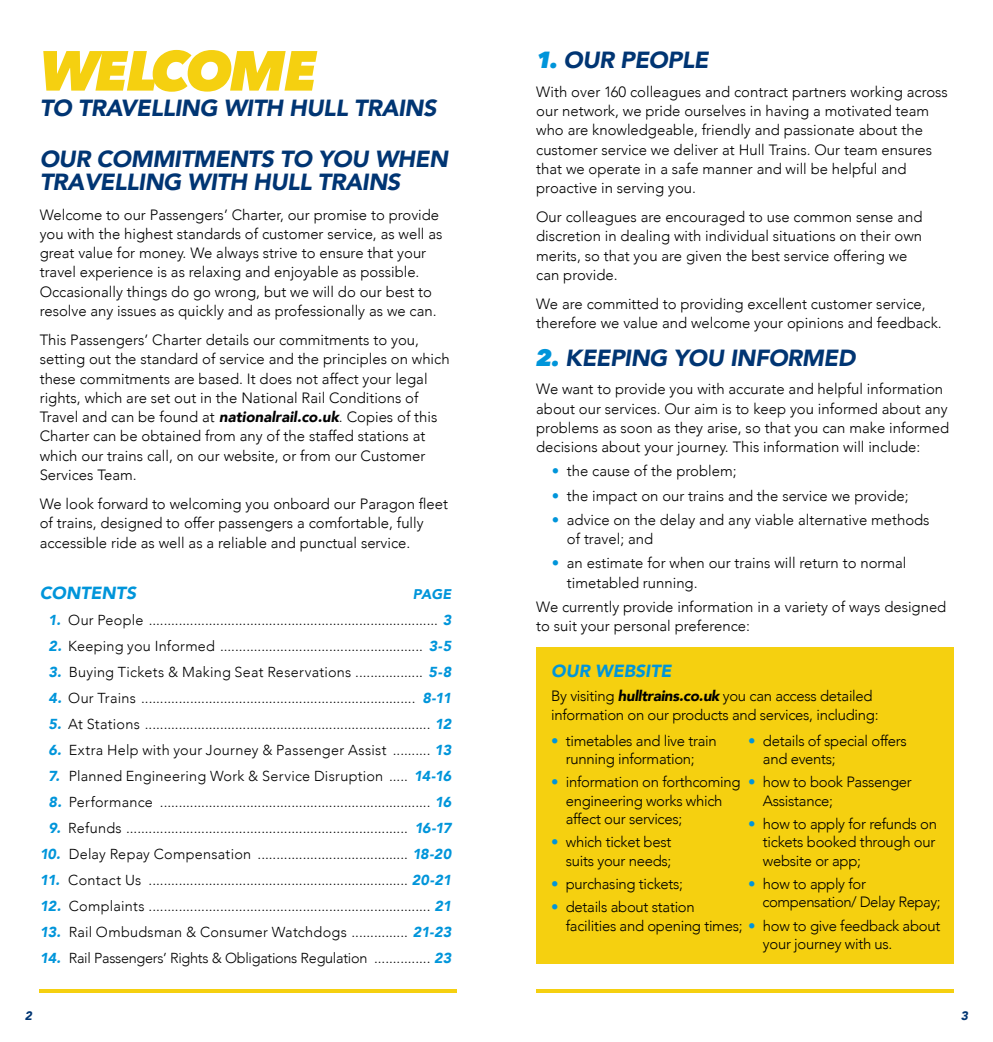
<style>
.page{position:relative;width:993px;height:1042px;background:#fff}
.page>*{position:absolute;margin:0;border:0;box-sizing:border-box;transform-origin:0 0}
.t1{font:italic 800 55.82px "Avenir Next";letter-spacing:-.055em;color:#f5d010}
.t2{font:italic 900 23.28px/50.9px "Avenir";letter-spacing:-.02em;color:#003573}
.t3{font:italic 900 17.5px "Avenir";color:#0095da}
.t4{font:300 14.88px/19.2px "Avenir";color:#000}
.t5{font:300 14.88px/18.4px "Avenir";letter-spacing:-.02em;color:#000}
.t6{font:300 14.88px/18.4px "Avenir";letter-spacing:-.03em;color:#000}
.t7{font:300 14.35px "Avenir";letter-spacing:.015em;color:#000}
.t8{font:300 14.35px "Avenir";letter-spacing:-.02em;color:#000}
.t9{font:italic 900 14px "Avenir";color:#0095da}
.t10{font:italic 900 12.25px "Avenir";color:#003573}
.s1{font-weight:900;font-style:italic}
.s2{font-weight:900;font-style:italic;color:#fff}
.s3{font-weight:900;font-style:italic;color:#0095da}
.s4{font-family:"Avenir Next";font-weight:800;color:#0095da}
.s5{color:#0095da}
</style>
<div class="page">
<div style="left:536px;top:647px;width:416px;height:317px;background:#f5d010"></div>
<svg style="left:40px;top:989px;width:416px;height:3px"></svg>
<svg style="left:536px;top:989px;width:416px;height:3px"></svg>
<h1 class="t1" style="left:40px;top:36px;width:279px">WELCOME</h1>
<h2 class="t2" style="left:40px;top:82px;width:409px">TO TRAVELLING WITH HULL TRAINS<br>OUR COMMITMENTS TO YOU WHEN</h2>
<h2 class="t2" style="left:40px;top:157px;width:362px">TRAVELLING WITH HULL TRAINS</h2>
<p class="t4" style="left:40px;top:205px;width:404px">Welcome to our Passengers’ Charter, our promise to provide you with the highest standards of customer service, as well as great value for money. We always strive to ensure that your travel experience is as relaxing and enjoyable as possible.<br>Occasionally things do go wrong, but we will do our best to resolve any issues as quickly and as professionally as we can.</p>
<p class="t4" style="left:40px;top:330px;width:411px">This Passengers’ Charter details our commitments to you, setting out the standard of service and the principles on which these commitments are based. It does not affect your legal rights, which are set out in the National Rail Conditions of Travel and can be found at <span class="s1">nationalrail.co.uk</span>. Copies of this Charter can be obtained from any of the staffed stations at which our trains call, on our website, or from our Customer Services Team.</p>
<p class="t4" style="left:40px;top:494px;width:410px">We look forward to welcoming you onboard our Paragon fleet of trains, designed to offer passengers a comfortable, fully accessible ride as well as a reliable and punctual service.</p>
<p class="t3" style="left:40px;top:579px;width:98px">CONTENTS</p>
<p class="t9" style="left:413px;top:583px;width:40px">PAGE</p>
<p class="t7" style="left:40px;top:612px;width:413px"><span class="s2">0</span><span class="s3">1.</span> Our People ............................................................................. <span class="s3">3</span></p>
<p class="t7" style="left:40px;top:638px;width:413px"><span class="s2">0</span><span class="s3">2.</span> Keeping you Informed ...................................................... <span class="s3">3-5</span></p>
<p class="t7" style="left:40px;top:664px;width:413px"><span class="s2">0</span><span class="s3">3.</span> Buying Tickets &amp; Making Seat Reservations .................. <span class="s3">5-8</span></p>
<p class="t7" style="left:40px;top:690px;width:413px"><span class="s2">0</span><span class="s3">4.</span> Our Trains ......................................................................... <span class="s3">8-11</span></p>
<p class="t7" style="left:40px;top:716px;width:413px"><span class="s2">0</span><span class="s3">5.</span> At Stations ............................................................................ <span class="s3">12</span></p>
<p class="t7" style="left:40px;top:742px;width:413px"><span class="s2">0</span><span class="s3">6.</span> Extra Help with your Journey &amp; Passenger Assist .......... <span class="s3">13</span></p>
<p class="t7" style="left:40px;top:768px;width:413px"><span class="s2">0</span><span class="s3">7.</span> Planned Engineering Work &amp; Service Disruption ..... <span class="s3">14-16</span></p>
<p class="t7" style="left:40px;top:794px;width:413px"><span class="s2">0</span><span class="s3">8.</span> Performance ........................................................................ <span class="s3">16</span></p>
<p class="t7" style="left:40px;top:820px;width:413px"><span class="s2">0</span><span class="s3">9.</span> Refunds ........................................................................... <span class="s3">16-17</span></p>
<p class="t7" style="left:40px;top:846px;width:413px"><span class="s3">10.</span> Delay Repay Compensation ........................................ <span class="s3">18-20</span></p>
<p class="t7" style="left:40px;top:872px;width:413px"><span class="s3">11.</span> Contact Us ..................................................................... <span class="s3">20-21</span></p>
<p class="t7" style="left:40px;top:898px;width:413px"><span class="s3">12.</span> Complaints ........................................................................... <span class="s3">21</span></p>
<p class="t7" style="left:40px;top:924px;width:413px"><span class="s3">13.</span> Rail Ombudsman &amp; Consumer Watchdogs ............... <span class="s3">21-23</span></p>
<p class="t8" style="left:40px;top:950px;width:413px"><span class="s3">14.</span> Rail Passengers’ Rights &amp; Obligations Regulation ............... <span class="s3">23</span></p>
<h2 class="t2" style="left:536px;top:34px;width:174px"><span class="s4">1.</span> OUR PEOPLE</h2>
<p class="t4" style="left:536px;top:82px;width:413px">With over 160 colleagues and contract partners working across our network, we pride ourselves in having a motivated team who are knowledgeable, friendly and passionate about the customer service we deliver at Hull Trains. Our team ensures that we operate in a safe manner and will be helpful and proactive in serving you.</p>
<p class="t4" style="left:536px;top:207px;width:387px">Our colleagues are encouraged to use common sense and discretion in dealing with individual situations on their own merits, so that you are given the best service offering we can provide.</p>
<p class="t4" style="left:536px;top:294px;width:407px">We are committed to providing excellent customer service, therefore we value and welcome your opinions and feedback.</p>
<h2 class="t2" style="left:536px;top:332px;width:320px"><span class="s4">2.</span> KEEPING YOU INFORMED</h2>
<p class="t4" style="left:536px;top:380px;width:414px">We want to provide you with accurate and helpful information about our services. Our aim is to keep you informed about any problems as soon as they arise, so that you can make informed decisions about your journey. This information will include:</p>
<p class="t4" style="left:551px;top:462px;width:186px"><span class="s5">•</span> the cause of the problem;</p>
<p class="t4" style="left:551px;top:486px;width:358px"><span class="s5">•</span> the impact on our trains and the service we provide;</p>
<p class="t4" style="left:566px;top:510px;width:364px;text-indent:-15px"><span class="s5">•</span> advice on the delay and any viable alternative methods of travel; and</p>
<p class="t4" style="left:566px;top:553px;width:341px;text-indent:-15px"><span class="s5">•</span> an estimate for when our trains will return to normal timetabled running.</p>
<p class="t4" style="left:536px;top:597px;width:411px">We currently provide information in a variety of ways designed to suit your personal preference:</p>
<p class="t3" style="left:551px;top:656px;width:122px">OUR WEBSITE</p>
<p class="t5" style="left:551px;top:686px;width:329px;line-height:19.2px">By visiting <span class="s1">hulltrains.co.uk</span> you can access detailed information on our products and services, including:</p>
<p class="t5" style="left:551px;top:731px;width:167px;text-align:center"><span class="s5">•</span> timetables and live train running information;</p>
<p class="t5" style="left:565px;top:773px;width:176px;text-indent:-15px"><span class="s5">•</span> information on forthcoming engineering works which affect our services;</p>
<p class="t5" style="left:551px;top:833px;width:122px;text-align:right"><span class="s5">•</span> which ticket best suits your needs;</p>
<p class="t5" style="left:551px;top:875px;width:133px"><span class="s5">•</span> purchasing tickets;</p>
<p class="t5" style="left:565px;top:898px;width:376px;text-indent:-15px"><span class="s5">•</span> details about station<br>facilities and opening times; <span class="s5">•</span> how to give feedback about</p>
<p class="t5" style="left:762px;top:731px;width:145px;text-indent:-15px"><span class="s5">•</span> details of special offers and events;</p>
<p class="t5" style="left:762px;top:773px;width:150px;text-indent:-15px"><span class="s5">•</span> how to book Passenger<br>Assistance;</p>
<p class="t4" style="left:762px;top:814px;width:175px;line-height:18.4px;text-align:justify;text-indent:-15px"><span class="s5">•</span> how to apply for refunds on tickets booked through our website or app;</p>
<p class="t6" style="left:762px;top:875px;width:180px;text-indent:-14px"><span class="s5">•</span> how to apply for compensation/ Delay Repay;</p>
<p class="t5" style="left:762px;top:935px;width:131px">your journey with us.</p>
<p class="t10" style="left:25px;top:1005px;width:9px">2</p>
<p class="t10" style="left:960px;top:1005px;width:9px">3</p>
</div>
